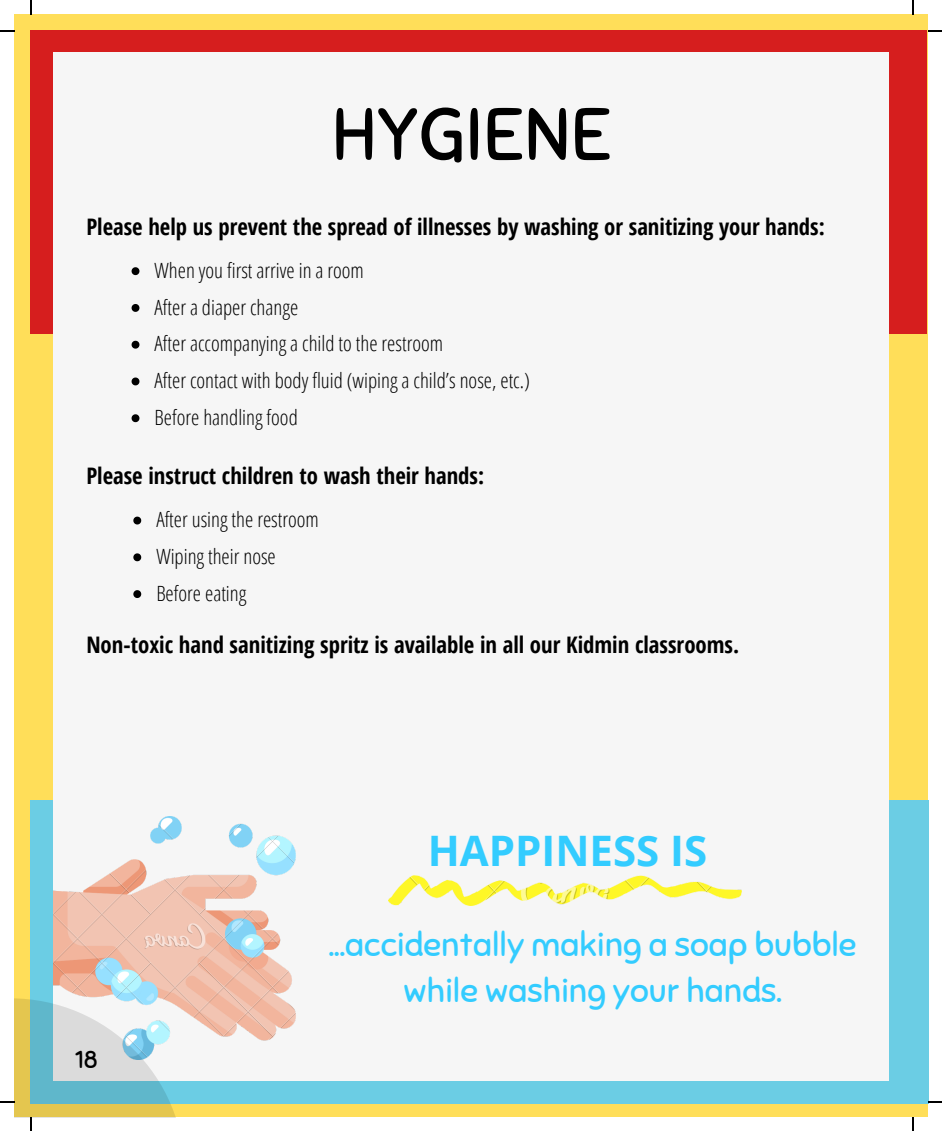
<style>
.page{position:relative;width:942px;height:1131px;background:#fff}
.page>*{position:absolute;margin:0;border:0;box-sizing:border-box;transform-origin:0 0}
.t1{font:73.5px "Sniglet";color:#000}
.t2{font:700 42px "Open Sans";color:#3cf}
.t3{font:33.25px/45.9px "Sniglet";color:#3cf;text-align:center}
.t4{font:24.5px "Sniglet";color:#000}
.t5{font:700 22.75px "Open Sans Condensed";color:#000}
.t6{font:300 21px/36.8px "Open Sans Condensed";color:#000}
</style>
<div class="page">
<div style="left:14px;top:14px;width:914px;height:1103px;background:#ffde59"></div>
<div style="left:30px;top:30px;width:897px;height:303px;background:#d61e1e"></div>
<div style="left:30px;top:800px;width:898px;height:303px;background:#6bcde4"></div>
<div style="left:54px;top:52px;width:835px;height:1028px;background:#f6f6f6"></div>
<svg style="left:132px;top:267px;width:7px;height:8px"></svg>
<svg style="left:132px;top:304px;width:7px;height:8px"></svg>
<svg style="left:132px;top:341px;width:7px;height:7px"></svg>
<svg style="left:132px;top:377px;width:7px;height:8px"></svg>
<svg style="left:132px;top:414px;width:7px;height:8px"></svg>
<img style="left:54px;top:817px;width:242px;height:224px">
<svg style="left:133px;top:516px;width:8px;height:8px"></svg>
<svg style="left:133px;top:553px;width:8px;height:8px"></svg>
<svg style="left:133px;top:590px;width:8px;height:8px"></svg>
<img style="left:388px;top:875px;width:353px;height:30px">
<svg style="left:30px;top:0;width:2px;height:14px"></svg>
<svg style="left:0;top:30px;width:14px;height:2px"></svg>
<svg style="left:912px;top:0;width:2px;height:14px"></svg>
<svg style="left:928px;top:30px;width:14px;height:2px"></svg>
<svg style="left:0;top:998px;width:185px;height:133px"></svg>
<svg style="left:912px;top:1117px;width:2px;height:14px"></svg>
<svg style="left:928px;top:1101px;width:14px;height:2px"></svg>
<h1 class="t1" style="left:332px;top:89px;width:281px">HYGIENE</h1>
<p class="t5" style="left:86px;top:210px;width:740px">Please help us prevent the spread of illnesses by washing or sanitizing your hands:</p>
<p class="t6" style="left:155px;top:251px;width:377px">When you first arrive in a room<br>After a diaper change<br>After accompanying a child to the restroom<br>After contact with body fluid (wiping a child’s nose, etc.)<br>Before handling food</p>
<p class="t5" style="left:86px;top:460px;width:399px">Please instruct children to wash their hands:</p>
<p class="t6" style="left:156px;top:500px;width:164px">After using the restroom<br>Wiping their nose<br>Before eating</p>
<p class="t5" style="left:86px;top:629px;width:654px">Non-toxic hand sanitizing spritz is available in all our Kidmin classrooms.</p>
<h2 class="t2" style="left:428px;top:821px;width:281px">HAPPINESS IS</h2>
<p class="t4" style="left:75px;top:1044px;width:24px">18</p>
<h3 class="t3" style="left:329px;top:921px;width:529px">...accidentally making a soap bubble while washing your hands.</h3>
</div>
